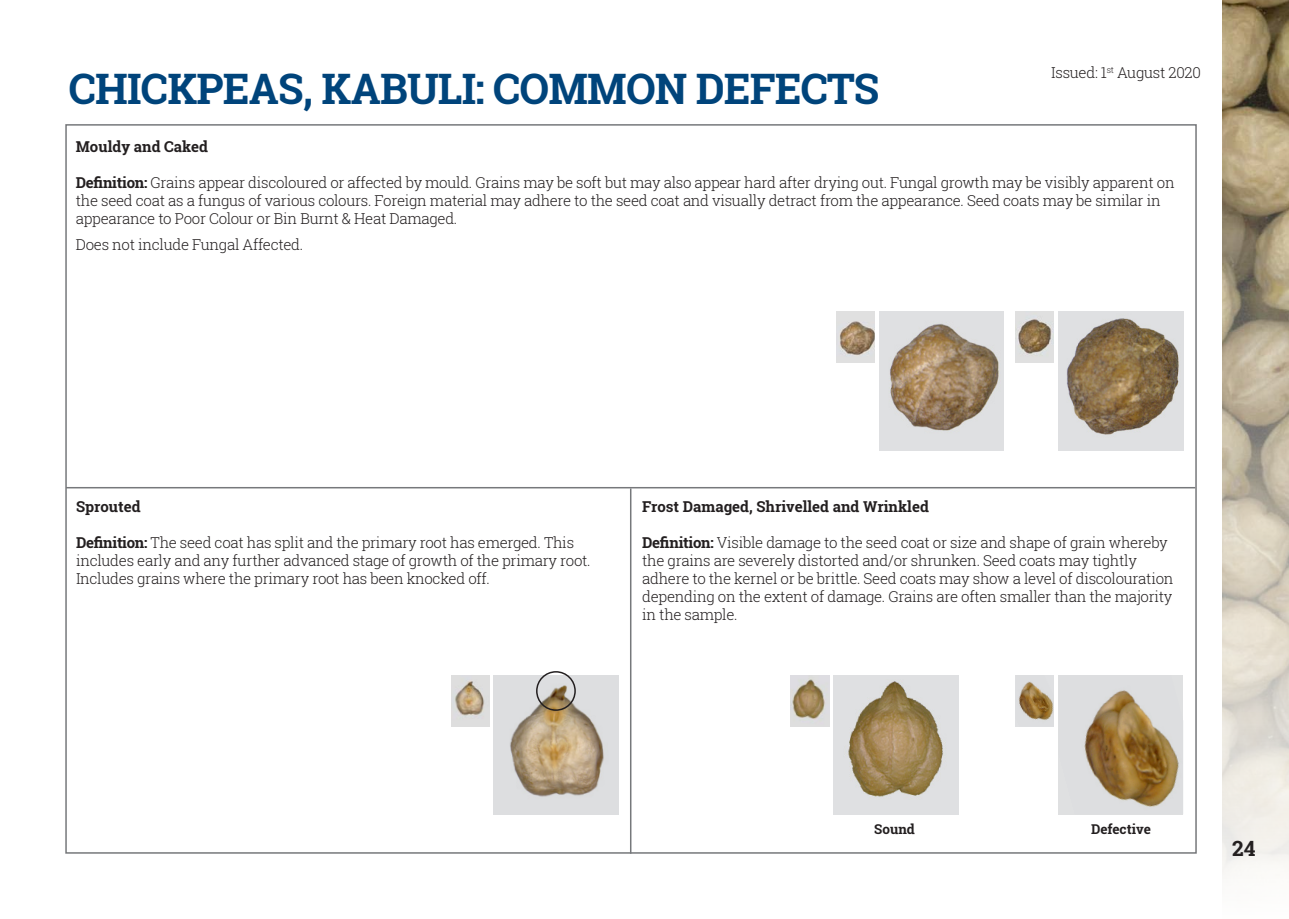
<style>
.page{position:relative;width:1289px;height:919px;background:#fff}
.page>*{position:absolute;margin:0;border:0;box-sizing:border-box;transform-origin:0 0}
.Section_not_in_TOC{font:700 42px "Roboto Slab";letter-spacing:-.02em;color:#00447b}
.t1{font:700 21px "Roboto Slab";color:#231f20}
.t2{font:300 15px/18px "Roboto Slab";letter-spacing:-.02em;color:#231f20}
.Definition_Title{font:700 15px "Roboto Slab";color:#231f20}
.Diagram_label{font:700 13.5px "Roboto Slab";color:#231f20}
.s1{font-weight:700}
</style>
<div class="page">
<img style="left:879px;top:311px;width:124px;height:140px">
<img style="left:1058px;top:311px;width:125px;height:140px">
<img style="left:1058px;top:675px;width:125px;height:139px">
<img style="left:834px;top:675px;width:124px;height:139px">
<img style="left:836px;top:311px;width:38px;height:51px">
<img style="left:1015px;top:311px;width:38px;height:51px">
<img style="left:451px;top:675px;width:39px;height:51px">
<img style="left:1015px;top:675px;width:38px;height:51px">
<img style="left:790px;top:675px;width:39px;height:51px">
<img style="left:493px;top:675px;width:125px;height:139px">
<div style="left:536px;top:671px;width:40px;height:39px;border:2px solid #231f20;border-radius:50%"></div>
<img style="left:1222px;top:0;width:66px;height:875px">
<hr style="left:630px;top:488px;width:1px;height:365px;background:#76787b">
<hr style="left:66px;top:487px;width:1129px;height:1px;background:#76787b">
<p class="t2" style="left:1051px;top:64px;width:151px">Issued: 1<sup>st</sup> August 2020</p>
<p class="Section_not_in_TOC" style="left:69px;top:60px;width:812px">CHICKPEAS, KABULI: COMMON DEFECTS</p>
<p class="Definition_Title" style="left:76px;top:136px;width:134px">Mouldy and Caked</p>
<p class="t2" style="left:76px;top:173px;width:1100px"><span class="s1">Definition:</span> Grains appear discoloured or affected by mould. Grains may be soft but may also appear hard after drying out. Fungal growth may be visibly apparent on the seed coat as a fungus of various colours. Foreign material may adhere to the seed coat and visually detract from the appearance. Seed coats may be similar in appearance to Poor Colour or Bin Burnt &amp; Heat Damaged.</p>
<p class="t2" style="left:76px;top:235px;width:229px">Does not include Fungal Affected.</p>
<p class="Definition_Title" style="left:76px;top:496px;width:66px">Sprouted</p>
<p class="t2" style="left:76px;top:533px;width:516px"><span class="s1">Definition:</span> The seed coat has split and the primary root has emerged. This includes early and any further advanced stage of growth of the primary root.<br>Includes grains where the primary root has been knocked off.</p>
<p class="Definition_Title" style="left:642px;top:496px;width:288px">Frost Damaged, Shrivelled and Wrinkled</p>
<p class="t2" style="left:642px;top:533px;width:533px"><span class="s1">Definition:</span> Visible damage to the seed coat or size and shape of grain whereby the grains are severely distorted and/or shrunken. Seed coats may tightly adhere to the kernel or be brittle. Seed coats may show a level of discolouration depending on the extent of damage. Grains are often smaller than the majority in the sample.</p>
<p class="Diagram_label" style="left:874px;top:819px;width:42px">Sound</p>
<p class="Diagram_label" style="left:1090px;top:819px;width:61px">Defective</p>
<h2 class="t1" style="left:1231px;top:833px;width:25px">24</h2>
</div>
